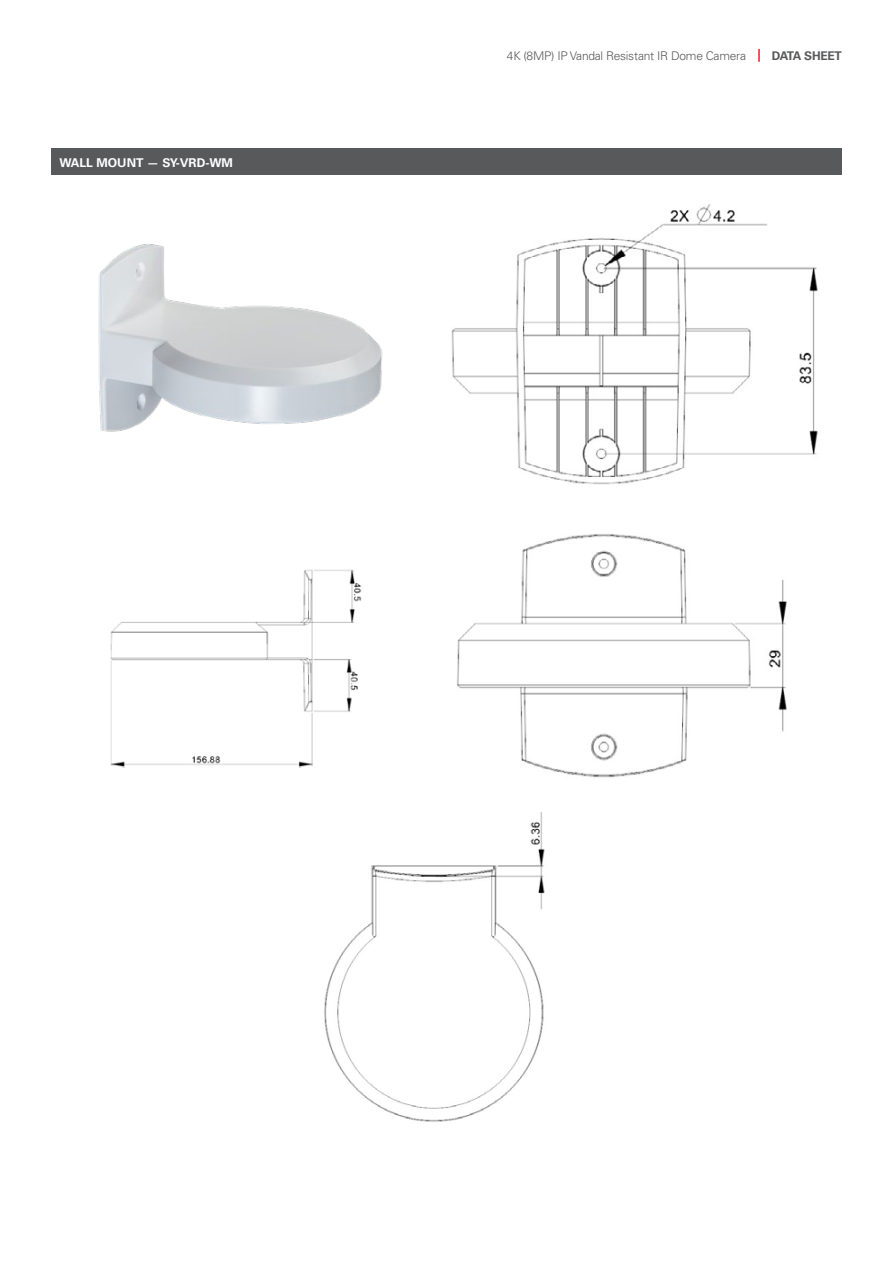
<style>
.page{position:relative;width:893px;height:1263px;background:#fff}
.page>*{position:absolute;margin:0;border:0;box-sizing:border-box;transform-origin:0 0}
.t1{font:700 12.15px "Univers";color:#fff}
.t2{font:300 12px "Univers";letter-spacing:-.02em;color:#58595b}
.t3{font:700 12px "Univers";letter-spacing:-.02em;color:#58595b}
</style>
<div class="page">
<svg style="left:758px;top:49px;width:2px;height:13px"></svg>
<div style="left:51px;top:149px;width:791px;height:26px;background:#58595b"></div>
<img style="left:98px;top:244px;width:285px;height:188px">
<img style="left:457px;top:534px;width:330px;height:244px">
<img style="left:451px;top:204px;width:367px;height:281px">
<img style="left:324px;top:812px;width:221px;height:310px">
<img style="left:110px;top:569px;width:252px;height:199px">
<p class="t1" style="left:60px;top:155px;width:175px">WALL MOUNT — SY-VRD-WM</p>
<p class="t2" style="left:507px;top:48px;width:241px">4K (8MP) IP Vandal Resistant IR Dome Camera</p>
<p class="t3" style="left:772px;top:48px;width:72px">DATA SHEET</p>
</div>
